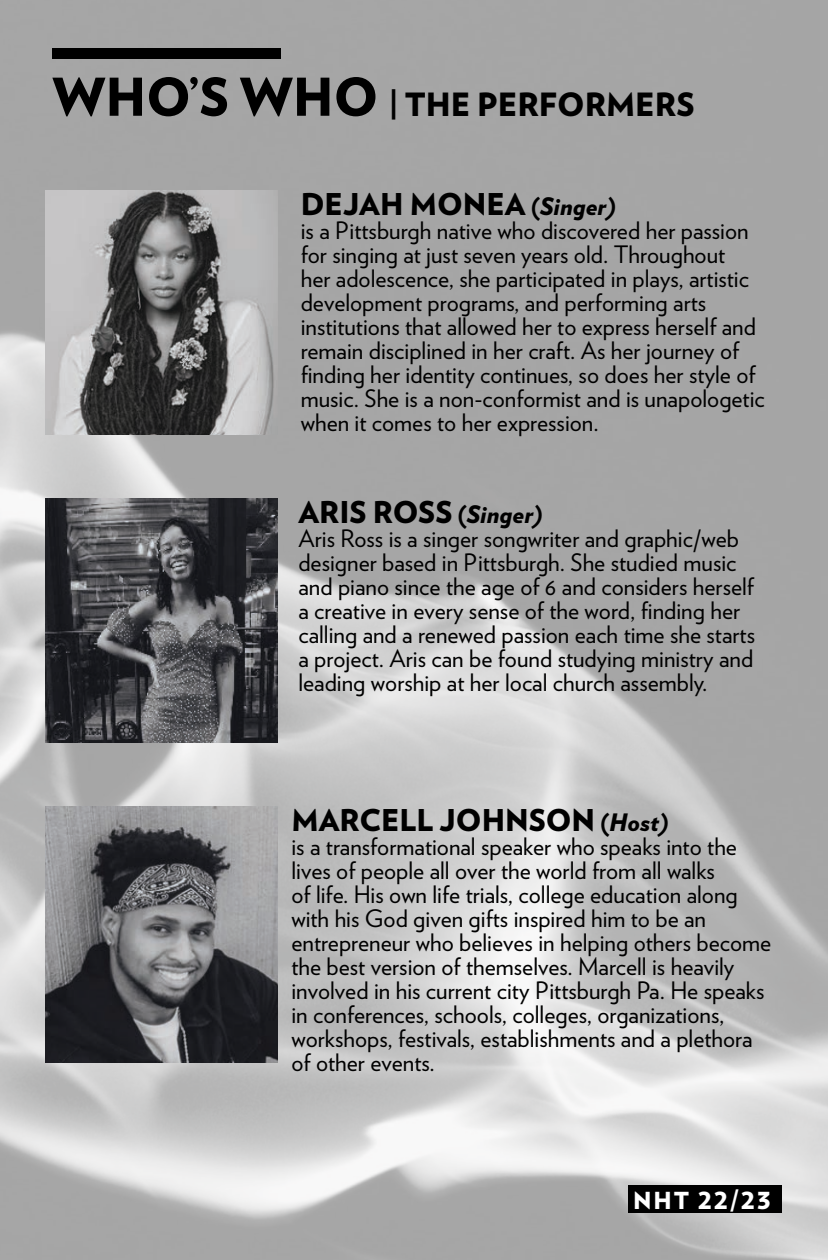
<style>
.page{position:relative;width:828px;height:1260px;background:#fff}
.page>*{position:absolute;margin:0;border:0;box-sizing:border-box;transform-origin:0 0}
.t1{font:900 32px "Verlag";color:#000}
.t2{font:900 30px "Verlag";color:#000}
.t3{font:24px/24px "Verlag";color:#000}
.t4{font:900 23.4px "Verlag";letter-spacing:.08em;color:#fff}
.s1{font-size:52px}
.s2{font-size:24px}
.s3{font-style:italic;font-size:24px}
</style>
<div class="page">
<img style="left:0;top:0;width:828px;height:1260px">
<img style="left:45px;top:190px;width:232px;height:244px">
<img style="left:45px;top:499px;width:232px;height:244px">
<div style="left:52px;top:48px;width:229px;height:10px;background:#000"></div>
<div style="left:629px;top:1186px;width:153px;height:27px;background:#000"></div>
<img style="left:45px;top:807px;width:232px;height:256px">
<p class="t1" style="left:52px;top:78px;width:644px"><span class="s1">WHO’S WHO</span> | THE PERFORMERS</p>
<p class="t2" style="left:301px;top:179px;width:317px">DEJAH MONEA <span class="s2">(</span><span class="s3">Singer)</span></p>
<p class="t3" style="left:301px;top:217px;width:466px">is a Pittsburgh native who discovered her passion for singing at just seven years old. Throughout<br>her adolescence, she participated in plays, artistic development programs, and performing arts institutions that allowed her to express herself and remain disciplined in her craft. As her journey of finding her identity continues, so does her style of music. She is a non-conformist and is unapologetic when it comes to her expression.</p>
<p class="t2" style="left:298px;top:487px;width:246px">ARIS ROSS <span class="s2">(</span><span class="s3">Singer)</span></p>
<p class="t3" style="left:298px;top:525px;width:458px">Aris Ross is a singer songwriter and graphic/web designer based in Pittsburgh. She studied music and piano since the age of 6 and considers herself a creative in every sense of the word, finding her calling and a renewed passion each time she starts a project. Aris can be found studying ministry and leading worship at her local church assembly.</p>
<p class="t2" style="left:291px;top:795px;width:379px">MARCELL JOHNSON <span class="s2">(</span><span class="s3">Host)</span></p>
<p class="t3" style="left:291px;top:833px;width:481px">is a transformational speaker who speaks into the lives of people all over the world from all walks<br>of life. His own life trials, college education along with his God given gifts inspired him to be an entrepreneur who believes in helping others become the best version of themselves. Marcell is heavily involved in his current city Pittsburgh Pa. He speaks in conferences, schools, colleges, organizations, workshops, festivals, establishments and a plethora of other events.</p>
<p class="t4" style="left:633px;top:1181px;width:139px">NHT 22/23</p>
</div>
